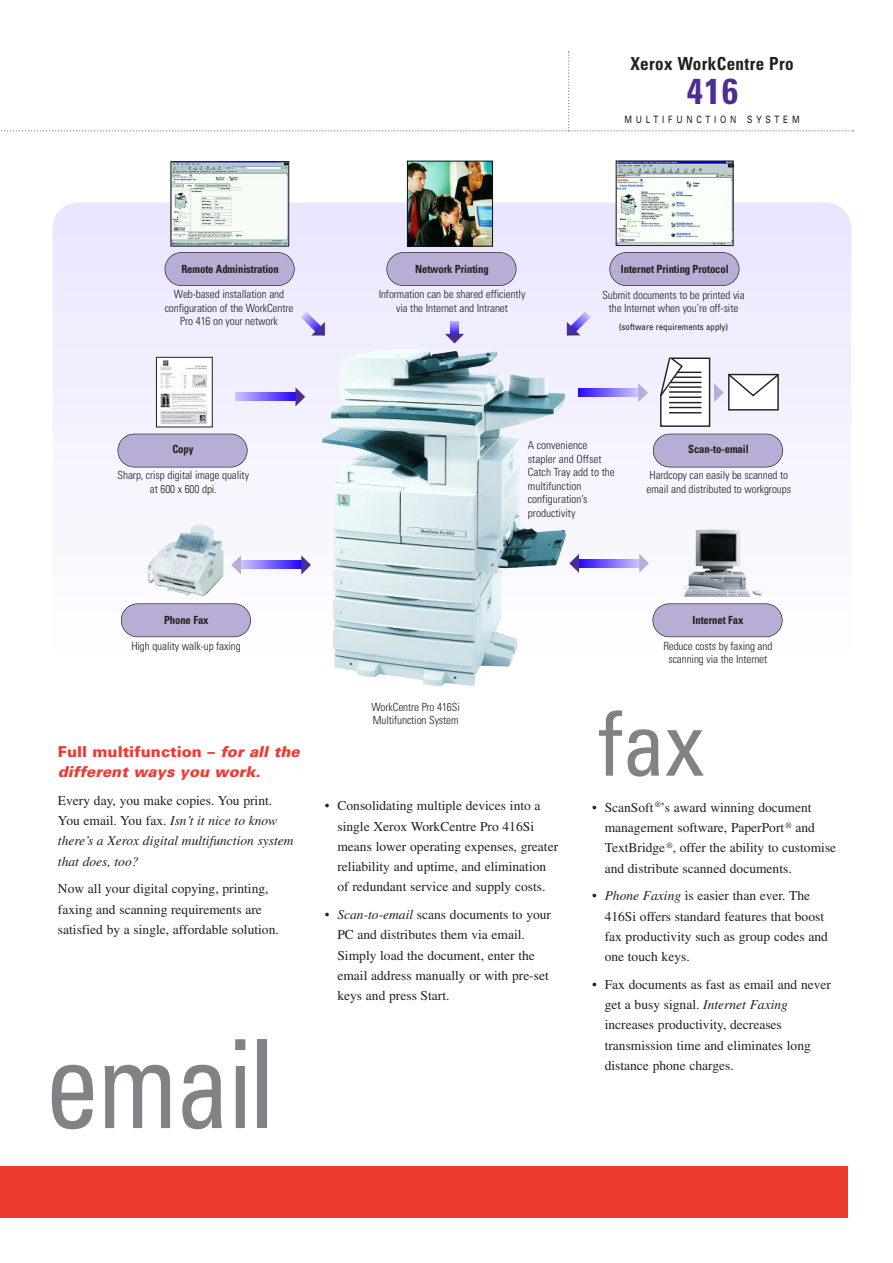
<style>
.page{position:relative;width:893px;height:1263px;background:#fff}
.page>*{position:absolute;margin:0;border:0;box-sizing:border-box;transform-origin:0 0}
.t1{font:condensed 123px "Univers";letter-spacing:-.02em;color:#808285;scale:.9 1}
.t2{font:condensed 90px "Univers";color:#808285}
.t3{font:700 condensed 36px "Univers";color:#4c2e92}
.t4{font:700 condensed 18px "Univers";letter-spacing:.02em;color:#231f20;scale:.95 1}
.t5{font:italic 900 15px/20.2px "Univers";color:#ee3b32}
.t6{font:13.5px/20.2px "Times";color:#231f20}
.t7{font:italic 13.5px/20.2px "Times";color:#231f20}
.t8{font:300 condensed 11.25px/13.5px "Univers";letter-spacing:-.01em;color:#231f20;text-align:center}
.t9{font:700 condensed 11.25px "Univers";letter-spacing:-.01em;color:#231f20;scale:.95 1}
.t10{font:10.2px "Univers";letter-spacing:.46em;color:#231f20;scale:.8 1}
.t11{font:condensed 9px "Univers";color:#231f20}
.s1{font-style:normal}
.s2{font-style:italic}
</style>
<div class="page">
<img style="left:52px;top:202px;width:799px;height:502px;border-radius:26px">
<div style="left:0;top:1166px;width:848px;height:51px;background:#ee3b32"></div>
<img style="left:322px;top:349px;width:244px;height:337px">
<svg style="left:1px;top:51px;width:852px;height:81px"></svg>
<div style="left:609px;top:253px;width:130px;height:33px;background:#b8add4;border-radius:17px"></div>
<div style="left:609px;top:252px;width:130px;height:34px;border:1px solid #231f20;border-radius:17px"></div>
<img style="left:172px;top:163px;width:115px;height:81px">
<div style="left:170px;top:161px;width:119px;height:85px;border:1px solid #231f20"></div>
<img style="left:158px;top:359px;width:53px;height:66px">
<div style="left:156px;top:357px;width:57px;height:70px;border:1px solid #231f20"></div>
<img style="left:409px;top:163px;width:82px;height:82px">
<div style="left:407px;top:161px;width:86px;height:86px;border:1px solid #001322"></div>
<img style="left:617px;top:163px;width:114px;height:81px">
<div style="left:615px;top:161px;width:118px;height:85px;border:1px solid #231f20"></div>
<img style="left:684px;top:529px;width:78px;height:68px">
<div style="left:653px;top:434px;width:129px;height:33px;background:#b8add4;border-radius:17px"></div>
<div style="left:653px;top:434px;width:130px;height:33px;border:1px solid #231f20;border-radius:17px"></div>
<div style="left:652px;top:604px;width:130px;height:33px;background:#b8add4;border-radius:17px"></div>
<div style="left:652px;top:603px;width:130px;height:34px;border:1px solid #231f20;border-radius:17px"></div>
<div style="left:387px;top:253px;width:129px;height:33px;background:#b8add4;border-radius:17px"></div>
<div style="left:386px;top:252px;width:130px;height:34px;border:1px solid #231f20;border-radius:17px"></div>
<div style="left:165px;top:253px;width:129px;height:33px;background:#b8add4;border-radius:17px"></div>
<div style="left:165px;top:252px;width:129px;height:34px;border:1px solid #231f20;border-radius:17px"></div>
<div style="left:118px;top:434px;width:129px;height:33px;background:#b8add4;border-radius:17px"></div>
<div style="left:117px;top:434px;width:130px;height:33px;border:1px solid #231f20;border-radius:17px"></div>
<img style="left:147px;top:525px;width:76px;height:71px">
<div style="left:121px;top:604px;width:129px;height:33px;background:#b8add4;border-radius:17px"></div>
<div style="left:121px;top:603px;width:130px;height:34px;border:1px solid #231f20;border-radius:17px"></div>
<img style="left:241px;top:561px;width:60px;height:8px">
<svg style="left:231px;top:555px;width:10px;height:20px"></svg>
<svg style="left:301px;top:555px;width:10px;height:20px"></svg>
<img style="left:235px;top:393px;width:60px;height:8px">
<svg style="left:295px;top:387px;width:10px;height:19px"></svg>
<img style="left:579px;top:559px;width:60px;height:8px">
<svg style="left:569px;top:554px;width:10px;height:19px"></svg>
<svg style="left:639px;top:554px;width:10px;height:19px"></svg>
<img style="left:570px;top:312px;width:20px;height:20px">
<svg style="left:566px;top:322px;width:14px;height:14px"></svg>
<img style="left:301px;top:312px;width:20px;height:20px">
<svg style="left:311px;top:322px;width:14px;height:14px"></svg>
<svg style="left:445px;top:321px;width:19px;height:23px"></svg>
<img style="left:578px;top:389px;width:60px;height:8px">
<svg style="left:638px;top:383px;width:10px;height:19px"></svg>
<svg style="left:659px;top:356px;width:121px;height:72px"></svg>
<h3 class="t4" style="left:630px;top:57px;width:173px">Xerox WorkCentre Pro</h3>
<h3 class="t3" style="left:686px;top:78px;width:53px">416</h3>
<p class="t10" style="left:624px;top:116px;width:220px">MULTIFUNCTION SYSTEM</p>
<p class="t9" style="left:181px;top:264px;width:104px">Remote Administration</p>
<p class="t8" style="left:165px;top:289px;width:130px">Web-based installation and configuration of the WorkCentre<br>Pro 416 on your network</p>
<p class="t9" style="left:415px;top:264px;width:79px">Network Printing</p>
<p class="t8" style="left:378px;top:289px;width:148px">Information can be shared efficiently via the Internet and Intranet</p>
<p class="t9" style="left:621px;top:264px;width:115px">Internet Printing Protocol</p>
<p class="t8" style="left:602px;top:289px;width:144px">Submit documents to be printed via the Internet when you’re off-site</p>
<p class="t11" style="left:619px;top:323px;width:110px">(software requirements apply)</p>
<p class="t9" style="left:172px;top:445px;width:24px">Copy</p>
<p class="t8" style="left:118px;top:469px;width:133px">Sharp, crisp digital image quality at 600 x 600 dpi.</p>
<p class="t8" style="left:528px;top:440px;width:88px;text-align:left">A convenience stapler and Offset<br>Catch Tray add to the multifunction configuration’s productivity</p>
<p class="t9" style="left:688px;top:445px;width:65px">Scan-to-email</p>
<p class="t8" style="left:646px;top:469px;width:146px;text-align:left">Hardcopy can easily be scanned to email and distributed to workgroups</p>
<p class="t9" style="left:164px;top:616px;width:48px">Phone Fax</p>
<p class="t8" style="left:131px;top:640px;width:111px">High quality walk-up faxing</p>
<p class="t5" style="left:58px;top:743px;width:243px"><span class="s1">Full multifunction –</span> for all the different ways you work.</p>
<p class="t7" style="left:58px;top:791px;width:237px"><span class="s1">Every day, you make copies. You print.<br>You email. You fax.</span> Isn’t it nice to know there’s a Xerox digital multifunction system that does, too?</p>
<p class="t6" style="left:58px;top:880px;width:222px">Now all your digital copying, printing, faxing and scanning requirements are satisfied by a single, affordable solution.</p>
<h1 class="t1" style="left:45px;top:1039px;width:257px">email</h1>
<p class="t8" style="left:371px;top:701px;width:90px;text-align:left">WorkCentre Pro 416Si<br>Multifunction System</p>
<p class="t6" style="left:337px;top:797px;width:222px;text-indent:-13px">• Consolidating multiple devices into a single Xerox WorkCentre Pro 416Si means lower operating expenses, greater reliability and uptime, and elimination of redundant service and supply costs.</p>
<p class="t6" style="left:337px;top:906px;width:215px;text-indent:-13px">• <span class="s2">Scan-to-email</span> scans documents to your PC and distributes them via email.<br>Simply load the document, enter the email address manually or with pre-set keys and press Start.</p>
<p class="t9" style="left:692px;top:616px;width:55px">Internet Fax</p>
<p class="t8" style="left:663px;top:640px;width:111px">Reduce costs by faxing and scanning via the Internet</p>
<h2 class="t2" style="left:598px;top:711px;width:108px">fax</h2>
<p class="t6" style="left:604px;top:799px;width:233px;text-indent:-12px">• ScanSoft <sup>®</sup>’s award winning document management software, PaperPort <sup>®</sup> and TextBridge <sup>®</sup>, offer the ability to customise and distribute scanned documents.</p>
<p class="t6" style="left:604px;top:887px;width:225px;text-indent:-12px">• <span class="s2">Phone Faxing</span> is easier than ever. The 416Si offers standard features that boost fax productivity such as group codes and one touch keys.</p>
<p class="t6" style="left:604px;top:976px;width:228px;text-indent:-12px">• Fax documents as fast as email and never get a busy signal. <span class="s2">Internet Faxing </span>increases productivity, decreases transmission time and eliminates long distance phone charges.</p>
</div>
